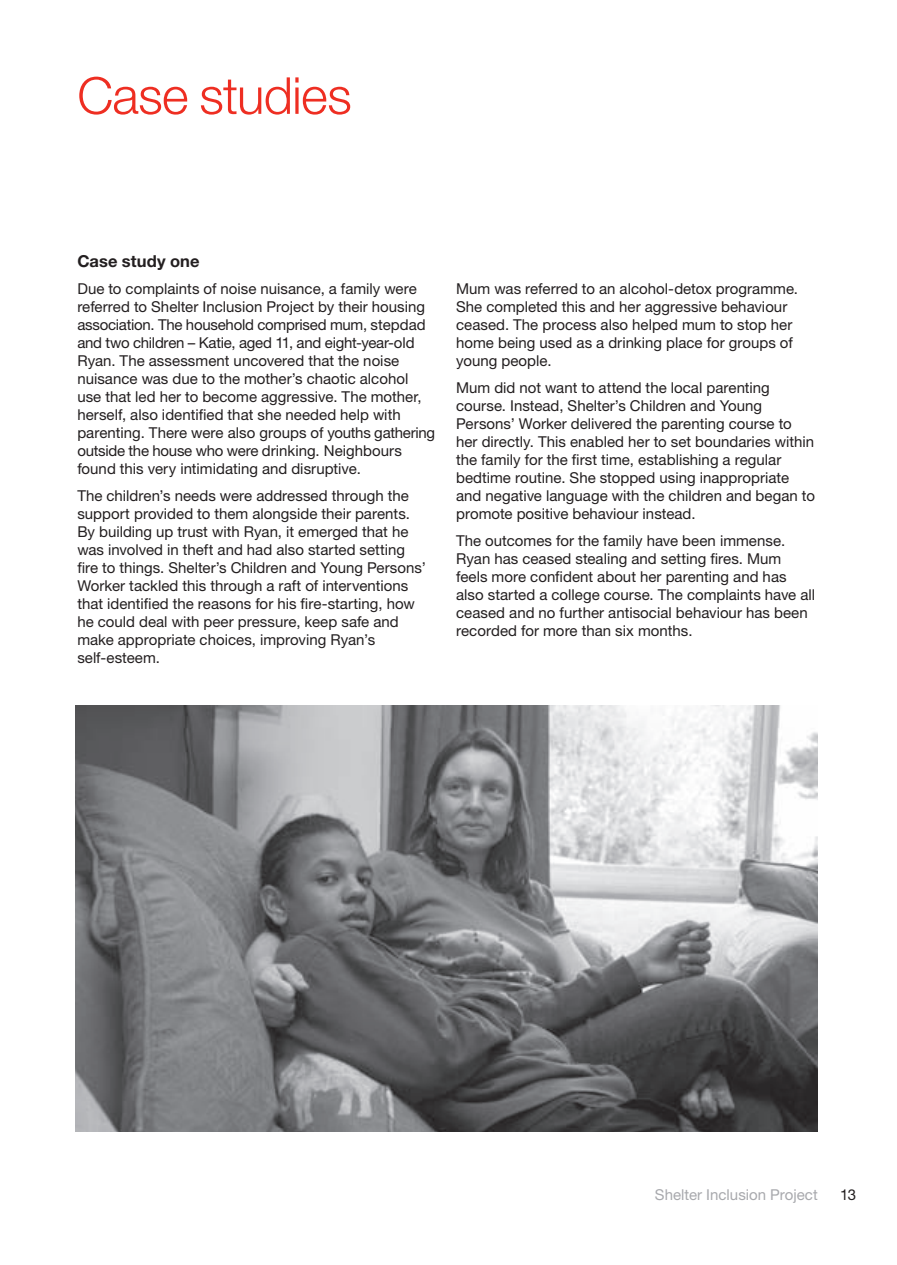
<style>
.page{position:relative;width:897px;height:1265px;background:#fff}
.page>*{position:absolute;margin:0;border:0;box-sizing:border-box;transform-origin:0 0}
.t1{font:300 51px "Helvetica Neue";letter-spacing:-.015em;color:#ee2e22}
.t2{font:700 16.5px "Helvetica Neue";letter-spacing:.005em;color:#231f20}
.t3{font:15px/18px "Helvetica Neue";color:#231f20}
.t4{font:15px "Helvetica Neue";color:#a8a9ad}
</style>
<div class="page">
<img style="left:76px;top:705px;width:741px;height:426px">
<h1 class="t1" style="left:77px;top:64px;width:276px">Case studies</h1>
<p class="t2" style="left:77px;top:251px;width:124px">Case study one</p>
<p class="t3" style="left:77px;top:279px;width:359px">Due to complaints of noise nuisance, a family were referred to Shelter Inclusion Project by their housing association. The household comprised mum, stepdad and two children – Katie, aged 11, and eight-year-old Ryan. The assessment uncovered that the noise nuisance was due to the mother’s chaotic alcohol use that led her to become aggressive. The mother, herself, also identified that she needed help with parenting. There were also groups of youths gathering outside the house who were drinking. Neighbours found this very intimidating and disruptive.</p>
<p class="t3" style="left:77px;top:486px;width:350px">The children’s needs were addressed through the support provided to them alongside their parents.<br>By building up trust with Ryan, it emerged that he was involved in theft and had also started setting fire to things. Shelter’s Children and Young Persons’ Worker tackled this through a raft of interventions that identified the reasons for his fire-starting, how he could deal with peer pressure, keep safe and make appropriate choices, improving Ryan’s self-esteem.</p>
<p class="t3" style="left:456px;top:279px;width:343px">Mum was referred to an alcohol-detox programme.<br>She completed this and her aggressive behaviour ceased. The process also helped mum to stop her home being used as a drinking place for groups of young people.</p>
<p class="t3" style="left:456px;top:378px;width:360px">Mum did not want to attend the local parenting course. Instead, Shelter’s Children and Young Persons’ Worker delivered the parenting course to her directly. This enabled her to set boundaries within the family for the first time, establishing a regular bedtime routine. She stopped using inappropriate and negative language with the children and began to promote positive behaviour instead.</p>
<p class="t3" style="left:456px;top:531px;width:360px">The outcomes for the family have been immense.<br>Ryan has ceased stealing and setting fires. Mum feels more confident about her parenting and has also started a college course. The complaints have all ceased and no further antisocial behaviour has been recorded for more than six months.</p>
<p class="t4" style="left:654px;top:1185px;width:164px">Shelter Inclusion Project</p>
<p class="t3" style="left:840px;top:1184px;width:17px">13</p>
</div>
